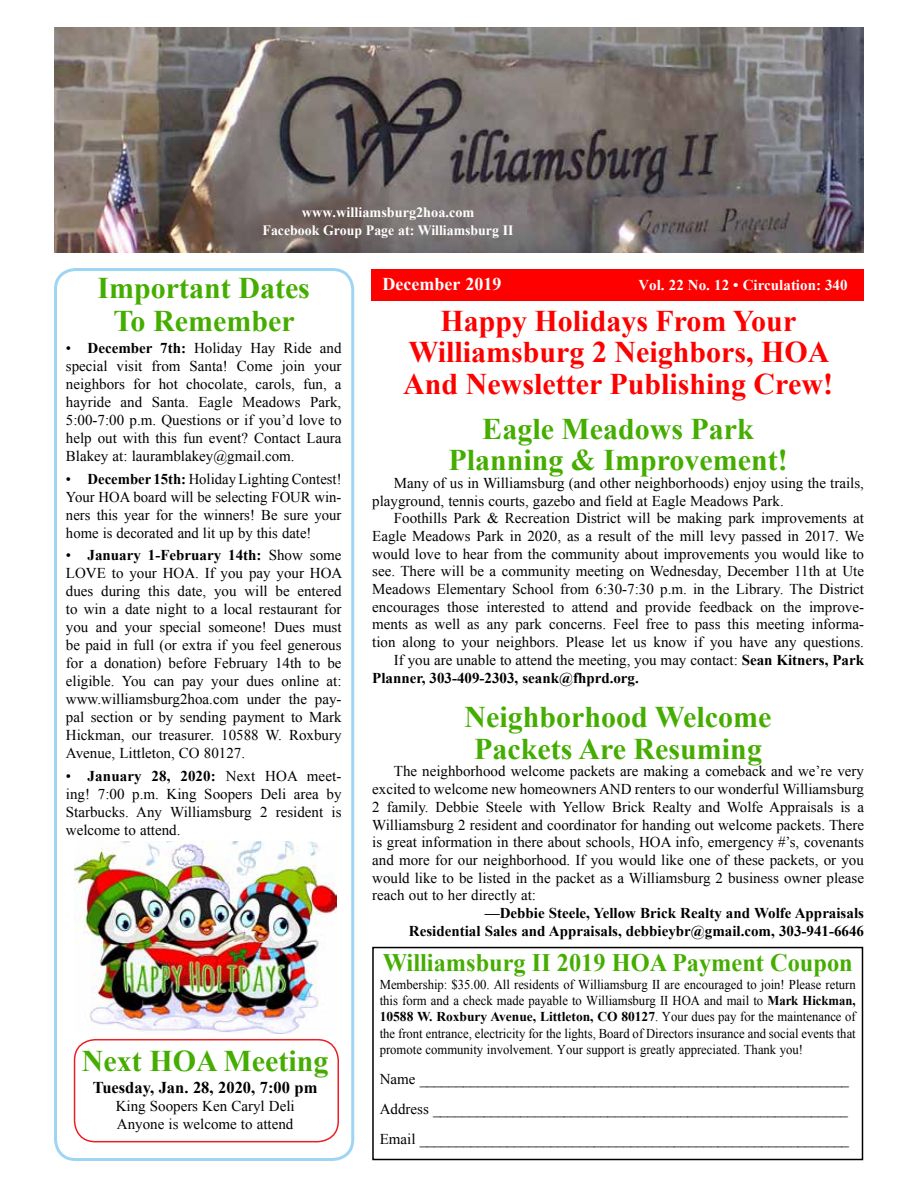
<style>
.page{position:relative;width:918px;height:1188px;background:#fff}
.page>*{position:absolute;margin:0;border:0;box-sizing:border-box;transform-origin:0 0}
.t1{font:700 30px/31.5px "Times New Roman";color:#45ad00;text-align:center}
.t2{font:700 30px/31.5px "Times New Roman";color:#fe0000;text-align:center}
.t3{font:700 25.2px "Times New Roman";color:#45ad00}
.t4{font:700 18px "Times New Roman";color:#fff}
.t5{font:700 16.5px "Times New Roman";color:#000}
.t6{font:15px/18px "Times New Roman";color:#000;text-align:justify}
.t7{font:700 15px/17.7px "Times New Roman";color:#000;text-align:right}
.t8{font:700 15px "Times New Roman";color:#fff}
.t9{font:700 14.25px/18px "Times New Roman";color:#fff;text-align:center}
.t10{font:13.5px/16.2px "Times New Roman";color:#000;text-align:justify;scale:.94 1}
.s1{font-weight:700}
</style>
<div class="page">
<div style="left:54px;top:268px;width:300px;height:893px;border:3px solid #9ed5f4;border-radius:20px"></div>
<div style="left:74px;top:1039px;width:265px;height:103px;border:2px solid #ed1d24;border-radius:21px"></div>
<div style="left:372px;top:947px;width:491px;height:213px;border:2px solid #000"></div>
<div style="left:372px;top:269px;width:492px;height:31px;background:#fe0000"></div>
<img style="left:54px;top:27px;width:810px;height:225px">
<img style="left:75px;top:842px;width:262px;height:191px">
<p class="t9" style="left:263px;top:203px;width:252px">www.williamsburg2hoa.com<br>Facebook Group Page at: Williamsburg II</p>
<h1 class="t1" style="left:98px;top:270px;width:214px;line-height:33px">Important Dates<br>To Remember</h1>
<p class="t6" style="left:66px;top:339px;width:277px">• <span class="s1">December 7th:</span> Holiday Hay Ride and special visit from Santa! Come join your neighbors for hot chocolate, carols, fun, a hayride and Santa. Eagle Meadows Park, 5:00-7:00 p.m. Questions or if you’d love to help out with this fun event? Contact Laura Blakey at: lauramblakey@gmail.com.</p>
<p class="t6" style="left:66px;top:469px;width:277px">• <span class="s1">December 15th:</span> Holiday Lighting Contest!<br>Your HOA board will be selecting FOUR win&shy;ners this year for the winners! Be sure your home is decorated and lit up by this date!</p>
<p class="t6" style="left:66px;top:546px;width:278px">• <span class="s1">January 1-February 14th:</span> Show some LOVE to your HOA. If you pay your HOA dues during this date, you will be entered to win a date night to a local restaurant for you and your special someone! Dues must be paid in full (or extra if you feel generous for a donation) before February 14th to be eligible. You can pay your dues online at: www.williamsburg2hoa.com under the pay&shy;pal section or by sending payment to Mark Hickman, our treasurer. 10588 W. Roxbury Avenue, Littleton, CO 80127.</p>
<p class="t6" style="left:66px;top:766px;width:277px">• <span class="s1">January 28, 2020:</span> Next HOA meet&shy;ing! 7:00 p.m. King Soopers Deli area by Starbucks. Any Williamsburg 2 resident is welcome to attend.</p>
<h1 class="t1" style="left:82px;top:1044px;width:248px">Next HOA Meeting</h1>
<p class="t5" style="left:93px;top:1076px;width:226px">Tuesday, Jan. 28, 2020, 7:00 pm</p>
<p class="t6" style="left:116px;top:1097px;width:180px">King Soopers Ken Caryl Deli<br>Anyone is welcome to attend</p>
<p class="t4" style="left:383px;top:271px;width:120px">December 2019</p>
<p class="t8" style="left:638px;top:274px;width:211px">Vol. 22 No. 12 • Circulation: 340</p>
<h1 class="t2" style="left:403px;top:304px;width:431px">Happy Holidays From Your<br>Williamsburg 2 Neighbors, HOA<br>And Newsletter Publishing Crew!</h1>
<h1 class="t1" style="left:448px;top:412px;width:341px">Eagle Meadows Park<br>Planning &amp; Improvement!</h1>
<p class="t6" style="left:372px;top:474px;width:493px;text-indent:22px">Many of us in Williamsburg (and other neighborhoods) enjoy using the trails, playground, tennis courts, gazebo and field at Eagle Meadows Park.</p>
<p class="t6" style="left:394px;top:509px;width:472px">Foothills Park &amp; Recreation District will be making park improvements at</p>
<p class="t6" style="left:372px;top:527px;width:493px">Eagle Meadows Park in 2020, as a result of the mill levy passed in 2017. We</p>
<p class="t6" style="left:372px;top:544px;width:493px">would love to hear from the community about improvements you would like to</p>
<p class="t6" style="left:372px;top:562px;width:493px">see. There will be a community meeting on Wednesday, December 11th at Ute</p>
<p class="t6" style="left:372px;top:580px;width:493px">Meadows Elementary School from 6:30-7:30 p.m. in the Library. The District</p>
<p class="t6" style="left:372px;top:598px;width:493px">encourages those interested to attend and provide feedback on the improve-</p>
<p class="t6" style="left:372px;top:615px;width:493px">ments as well as any park concerns. Feel free to pass this meeting informa-</p>
<p class="t6" style="left:372px;top:633px;width:493px">tion along to your neighbors. Please let us know if you have any questions.</p>
<p class="t6" style="left:394px;top:651px;width:472px">If you are unable to attend the meeting, you may contact: <span class="s1">Sean Kitners, Park</span></p>
<p class="t7" style="left:372px;top:668px;width:268px">Planner, 303-409-2303, seank@fhprd.org.</p>
<h1 class="t1" style="left:465px;top:701px;width:308px">Neighborhood Welcome<br>Packets Are Resuming</h1>
<p class="t6" style="left:372px;top:762px;width:493px;text-indent:22px">The neighborhood welcome packets are making a comeback and we’re very excited to welcome new homeowners AND renters to our wonderful Williamsburg 2 family. Debbie Steele with Yellow Brick Realty and Wolfe Appraisals is a Williamsburg 2 resident and coordinator for handing out welcome packets. There is great information in there about schools, HOA info, emergency #’s, covenants and more for our neighborhood. If you would like one of these packets, or you would like to be listed in the packet as a Williamsburg 2 business owner please reach out to her directly at:</p>
<p class="t7" style="left:409px;top:904px;width:457px">—Debbie Steele, Yellow Brick Realty and Wolfe Appraisals<br>Residential Sales and Appraisals, debbieybr@gmail.com, 303-941-6646</p>
<h2 class="t3" style="left:383px;top:945px;width:472px">Williamsburg II 2019 HOA Payment Coupon</h2>
<p class="t10" style="left:380px;top:976px;width:508px">Membership: $35.00. All residents of Williamsburg II are encouraged to join! Please return this form and a check made payable to Williamsburg II HOA and mail to <span class="s1">Mark Hickman, 10588 W. Roxbury Avenue, Littleton, CO 80127</span>. Your dues pay for the maintenance of the front entrance, electricity for the lights, Board of Directors insurance and social events that promote community involvement. Your support is greatly appreciated. Thank you!</p>
<p class="t6" style="left:380px;top:1064px;width:471px;line-height:30px">Name ___________________________________________________________ Address _________________________________________________________ Email ___________________________________________________________</p>
</div>
